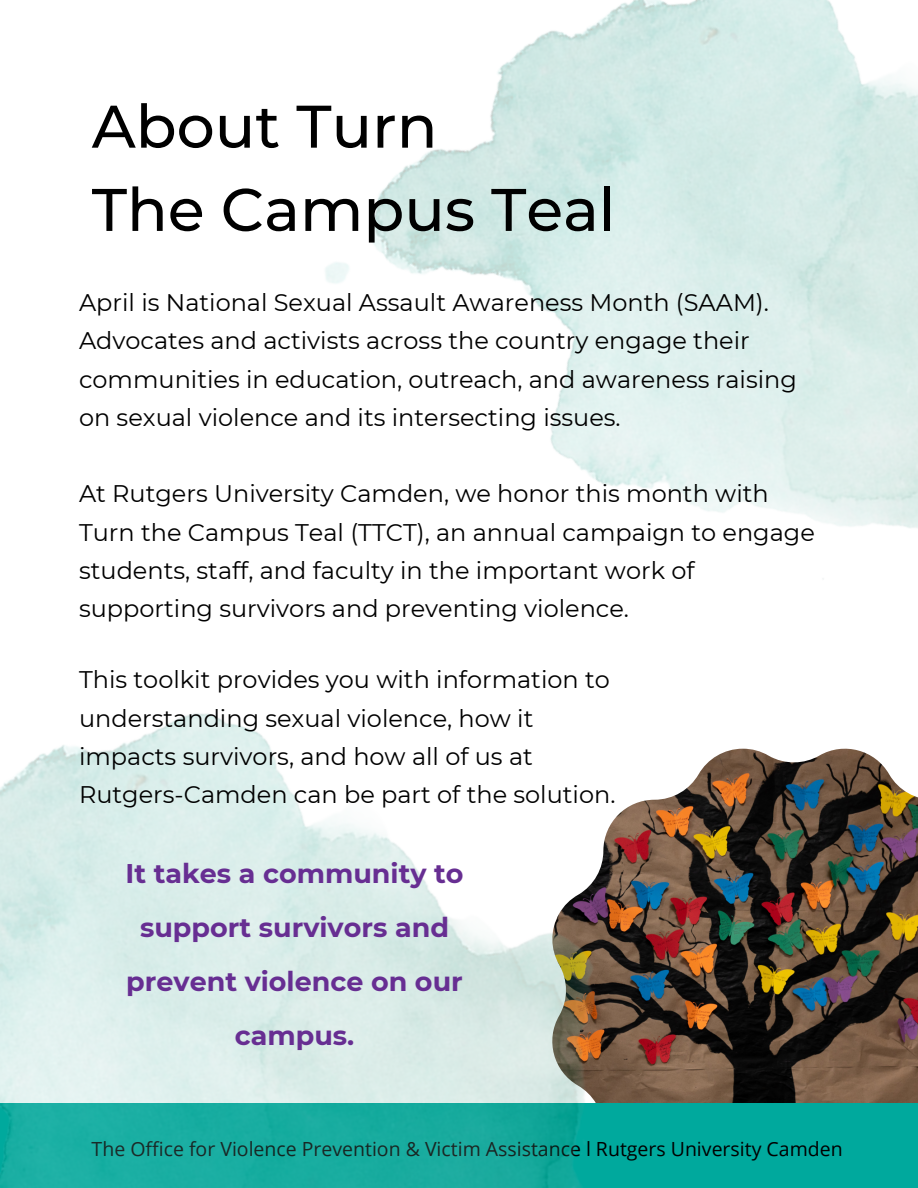
<style>
.page{position:relative;width:918px;height:1188px;background:#fff}
.page>*{position:absolute;margin:0;border:0;box-sizing:border-box;transform-origin:0 0}
.t1{font:500 60px/83.2px "Montserrat";color:#000}
.t2{font:700 27px/54px "Montserrat";color:#672e92;text-align:center}
.t3{font:24px/38.2px "Montserrat";color:#000}
.t4{font:19.5px "Open Sans";color:#000}
</style>
<div class="page">
<img style="left:325px;top:0;width:593px;height:528px">
<img style="left:722px;top:749px;width:196px;height:354px">
<div style="left:0;top:1103px;width:918px;height:85px;background:#00a99d"></div>
<img style="left:0;top:713px;width:722px;height:475px">
<h1 class="t1" style="left:92px;top:85px;width:525px">About Turn<br>The Campus Teal</h1>
<p class="t3" style="left:79px;top:283px;width:719px">April is National Sexual Assault Awareness Month (SAAM).<br>Advocates and activists across the country engage their communities in education, outreach, and awareness raising on sexual violence and its intersecting issues.</p>
<p class="t3" style="left:79px;top:475px;width:737px">At Rutgers University Camden, we honor this month with Turn the Campus Teal (TTCT), an annual campaign to engage students, staff, and faculty in the important work of supporting survivors and preventing violence.</p>
<p class="t3" style="left:79px;top:661px;width:538px">This toolkit provides you with information to understanding sexual violence, how it impacts survivors, and how all of us at Rutgers-Camden can be part of the solution.</p>
<p class="t2" style="left:125px;top:846px;width:340px">It takes a community to support survivors and prevent violence on our campus.</p>
<p class="t4" style="left:92px;top:1135px;width:753px">The Office for Violence Prevention &amp; Victim Assistance l Rutgers University Camden</p>
</div>
